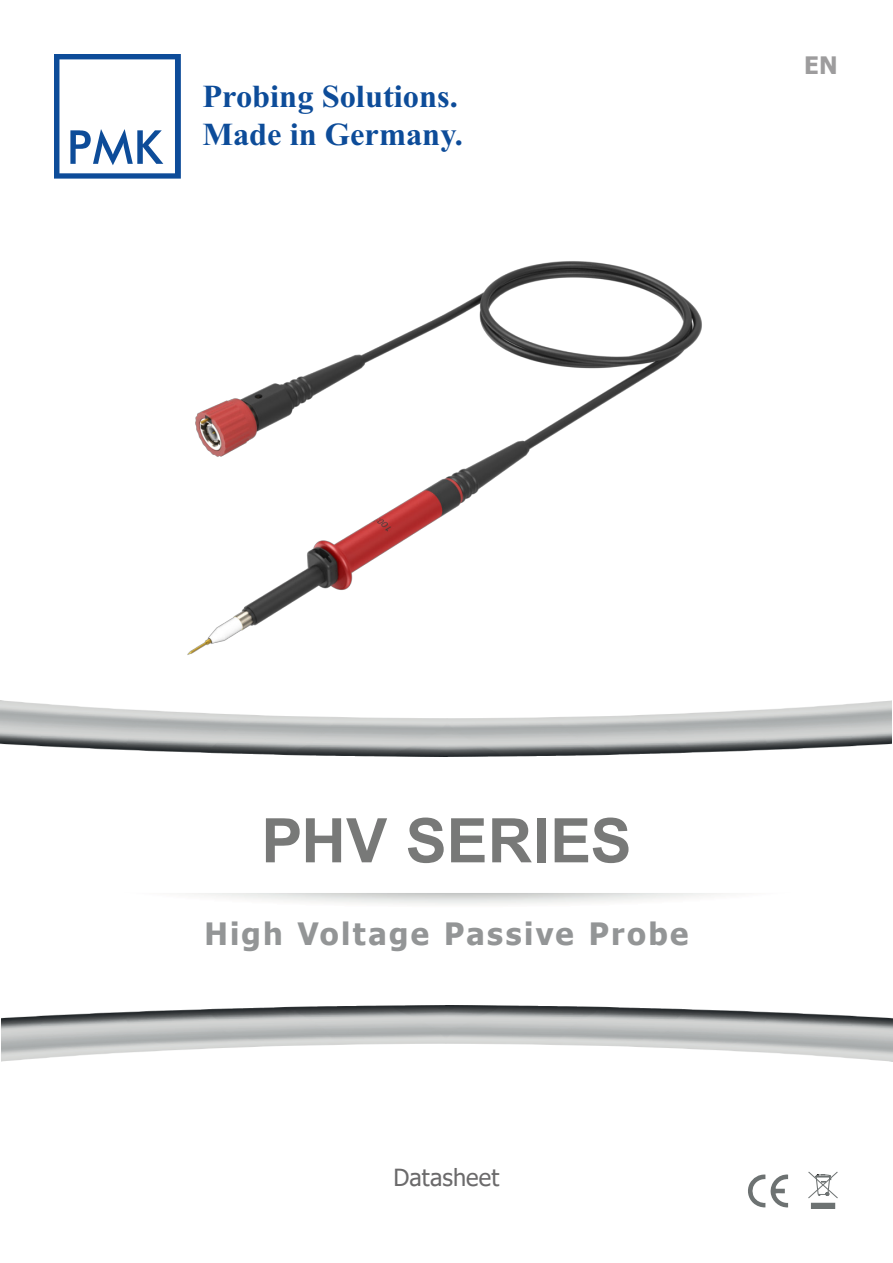
<style>
.page{position:relative;width:893px;height:1263px;background:#fff}
.page>*{position:absolute;margin:0;border:0;box-sizing:border-box;transform-origin:0 0}
.t1{font:700 61.5px "Arial";color:#787978}
.t2{font:700 32.1px/38.4px "Times New Roman";color:#0d4c99}
.t3{font:700 30.75px "Tahoma";letter-spacing:.075em;color:#939596}
.t4{font:700 24px "Tahoma";color:#9d9c9d}
.t5{font:23.55px "Tahoma";letter-spacing:.005em;color:#6b6a6b}
</style>
<div class="page">
<img style="left:187px;top:261px;width:515px;height:394px">
<svg style="left:54px;top:54px;width:127px;height:125px"></svg>
<svg style="left:748px;top:1174px;width:40px;height:33px"></svg>
<div style="left:811px;top:1203px;width:24px;height:5px;background:#6d7272"></div>
<svg style="left:808px;top:1172px;width:30px;height:27px"></svg>
<img style="left:1px;top:1009px;width:892px;height:53px">
<svg style="left:212px;top:1005px;width:470px;height:4px"></svg>
<img style="left:0;top:701px;width:892px;height:52px">
<svg style="left:211px;top:753px;width:470px;height:4px"></svg>
<p class="t2" style="left:202px;top:76px;width:262px">Probing Solutions.<br>Made in Germany.</p>
<p class="t4" style="left:804px;top:48px;width:35px">EN</p>
<p class="t1" style="left:261px;top:797px;width:372px">PHV SERIES</p>
<p class="t3" style="left:204px;top:912px;width:486px">High Voltage Passive Probe</p>
<p class="t5" style="left:394px;top:1161px;width:107px">Datasheet</p>
</div>
